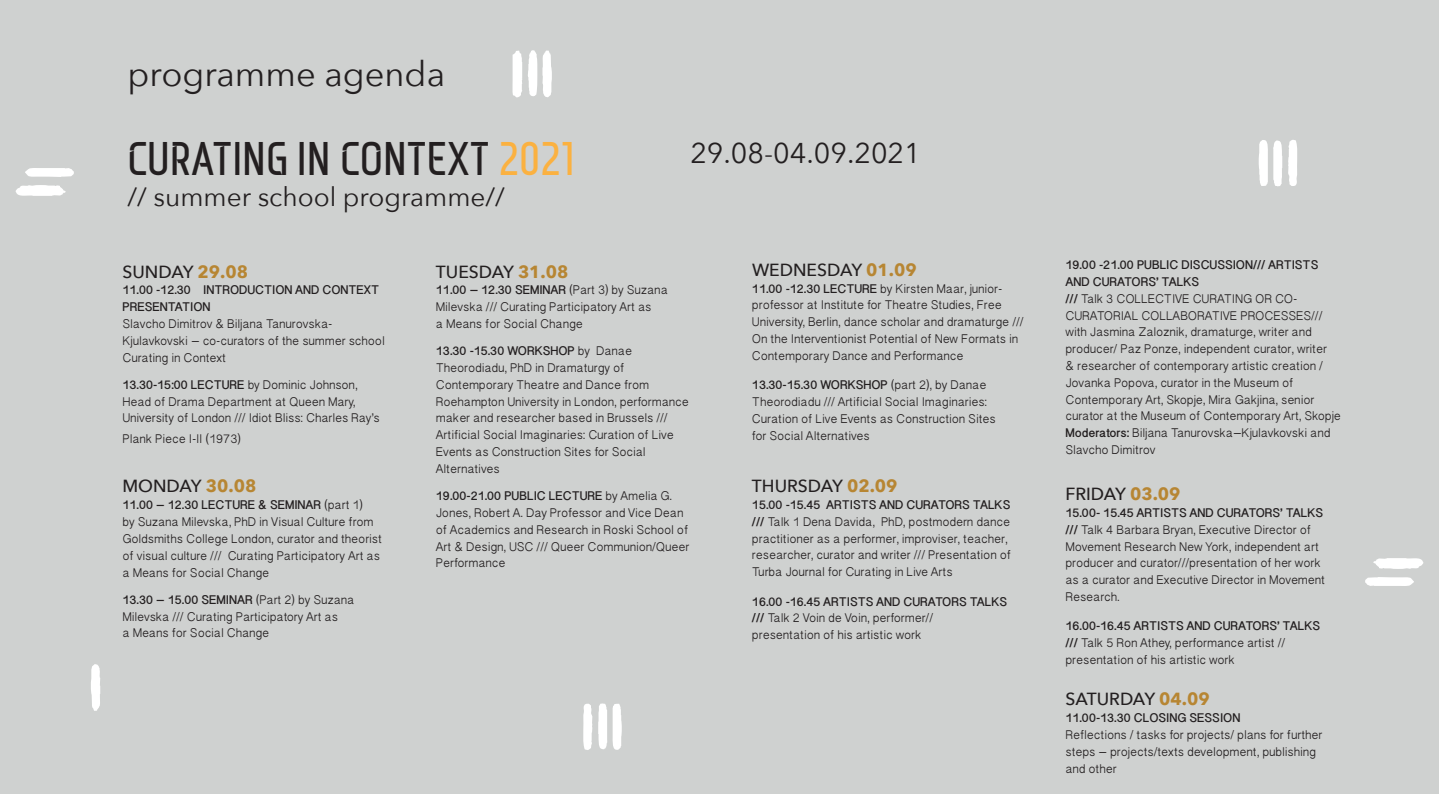
<style>
.page{position:relative;width:1439px;height:794px;background:#fff}
.page>*{position:absolute;margin:0;border:0;box-sizing:border-box;transform-origin:0 0}
.t1{font:700 47.25px "Monitorica";color:#231f20}
.t2{font:34.65px "Avenir Next";color:#231f20}
.t3{font:28.53px "Avenir Next";color:#231f20}
.t4{font:26.25px "Avenir Next";color:#231f20}
.t5{font:500 17.5px "Avenir Next";color:#231f20}
.t6{font:14px/16.8px "Oriya Sangam MN";color:#231f20}
.t7{font:700 14px/16.8px "Oriya Sangam MN";color:#231f20}
.s1{color:#fbb140}
.s2{font-weight:700;color:#b78633}
.s3{font-weight:700}
</style>
<div class="page">
<div style="left:0;top:0;width:1438px;height:794px;background:#cfd1d0"></div>
<svg style="left:512px;top:50px;width:40px;height:47px"></svg>
<svg style="left:16px;top:185px;width:50px;height:11px"></svg>
<svg style="left:25px;top:168px;width:49px;height:9px"></svg>
<svg style="left:583px;top:703px;width:9px;height:47px"></svg>
<svg style="left:598px;top:703px;width:24px;height:47px"></svg>
<svg style="left:91px;top:664px;width:9px;height:47px"></svg>
<svg style="left:1373px;top:558px;width:50px;height:11px"></svg>
<svg style="left:1365px;top:577px;width:48px;height:9px"></svg>
<svg style="left:1288px;top:140px;width:9px;height:46px"></svg>
<svg style="left:1258px;top:140px;width:24px;height:46px"></svg>
<h2 class="t2" style="left:128px;top:45px;width:319px">programme agenda</h2>
<h1 class="t1" style="left:128px;top:131px;width:451px">CURATING IN CONTEXT <span class="s1">2021</span></h1>
<h3 class="t4" style="left:128px;top:175px;width:379px">// summer school programme//</h3>
<h3 class="t3" style="left:690px;top:129px;width:232px">29.08-04.09.2021</h3>
<p class="t5" style="left:122px;top:256px;width:127px">SUNDAY <span class="s2">29.08</span></p>
<p class="t7" style="left:122px;top:281px;width:258px">11.00 -12.30 INTRODUCTION AND CONTEXT<br>PRESENTATION</p>
<p class="t6" style="left:122px;top:315px;width:264px">Slavcho Dimitrov &amp; Biljana Tanurovska-<br>Kjulavkovski – co-curators of the summer school<br>Curating in Context</p>
<p class="t6" style="left:122px;top:375px;width:259px"><span class="s3">13.30-15:00 LECTURE</span> by Dominic Johnson,<br>Head of Drama Department at Queen Mary,<br>University of London /// Idiot Bliss: Charles Ray’s</p>
<p class="t6" style="left:122px;top:430px;width:120px">Plank Piece I-II (1973)</p>
<p class="t5" style="left:122px;top:471px;width:135px">MONDAY <span class="s2">30.08</span></p>
<p class="t6" style="left:122px;top:496px;width:261px"><span class="s3">11.00 – 12.30 LECTURE &amp; SEMINAR</span> (part 1)<br>by Suzana Milevska, PhD in Visual Culture from Goldsmiths College London, curator and theorist of visual culture /// Curating Participatory Art as a Means for Social Change</p>
<p class="t6" style="left:122px;top:590px;width:233px"><span class="s3">13.30 – 15.00 SEMINAR</span> (Part 2) by Suzana<br>Milevska /// Curating Participatory Art as<br>a Means for Social Change</p>
<p class="t5" style="left:436px;top:256px;width:134px">TUESDAY <span class="s2">31.08</span></p>
<p class="t6" style="left:436px;top:281px;width:233px"><span class="s3">11.00 – 12.30 SEMINAR</span> (Part 3) by Suzana<br>Milevska /// Curating Participatory Art as<br>a Means for Social Change</p>
<p class="t6" style="left:436px;top:342px;width:254px"><span class="s3">13.30 -15.30 WORKSHOP</span> by Danae Theorodiadu, PhD in Dramaturgy of Contemporary Theatre and Dance from Roehampton University in London, performance maker and researcher based in Brussels /// Artificial Social Imaginaries: Curation of Live Events as Construction Sites for Social Alternatives</p>
<p class="t6" style="left:436px;top:487px;width:255px"><span class="s3">19.00-21.00 PUBLIC LECTURE</span> by Amelia G.<br>Jones, Robert A. Day Professor and Vice Dean of Academics and Research in Roski School of Art &amp; Design, USC /// Queer Communion/Queer Performance</p>
<p class="t5" style="left:752px;top:255px;width:166px">WEDNESDAY <span class="s2">01.09</span></p>
<p class="t6" style="left:752px;top:279px;width:273px"><span class="s3">11.00 -12.30 LECTURE</span> by Kirsten Maar, junior&shy;professor at Institute for Theatre Studies, Free University, Berlin, dance scholar and dramaturge /// On the Interventionist Potential of New Formats in Contemporary Dance and Performance</p>
<p class="t6" style="left:752px;top:376px;width:245px"><span class="s3">13.30-15.30 WORKSHOP</span> (part 2), by Danae Theorodiadu /// Artificial Social Imaginaries:<br>Curation of Live Events as Construction Sites for Social Alternatives</p>
<p class="t5" style="left:752px;top:471px;width:147px">THURSDAY <span class="s2">02.09</span></p>
<p class="t6" style="left:752px;top:496px;width:260px"><span class="s3">15.00 -15.45 ARTISTS AND CURATORS TALKS ///</span> Talk 1 Dena Davida, PhD, postmodern dance practitioner as a performer, improviser, teacher, researcher, curator and writer /// Presentation of Turba Journal for Curating in Live Arts</p>
<p class="t6" style="left:752px;top:592px;width:257px"><span class="s3">16.00 -16.45 ARTISTS AND CURATORS TALKS ///</span> Talk 2 Voin de Voin, performer//<br>presentation of his artistic work</p>
<p class="t6" style="left:1065px;top:256px;width:277px"><span class="s3">19.00 -21.00 PUBLIC DISCUSSION/// ARTISTS AND CURATORS’ TALKS<br>///</span> Talk 3 COLLECTIVE CURATING OR CO-CURATORIAL COLLABORATIVE PROCESSES/// with Jasmina Zaloznik, dramaturge, writer and producer/ Paz Ponze, independent curator, writer<br>&amp; researcher of contemporary artistic creation / Jovanka Popova, curator in the Museum of Contemporary Art, Skopje, Mira Gakjina, senior curator at the Museum of Contemporary Art, Skopje <span class="s3">Moderators:</span> Biljana Tanurovska–Kjulavkovski and Slavcho Dimitrov</p>
<p class="t5" style="left:1065px;top:479px;width:117px">FRIDAY <span class="s2">03.09</span></p>
<p class="t6" style="left:1065px;top:504px;width:261px"><span class="s3">15.00- 15.45 ARTISTS AND CURATORS’ TALKS ///</span> Talk 4 Barbara Bryan, Executive Director of Movement Research New York, independent art producer and curator///presentation of her work as a curator and Executive Director in Movement Research.</p>
<p class="t6" style="left:1065px;top:617px;width:256px"><span class="s3">16.00-16.45 ARTISTS AND CURATORS’ TALKS ///</span> Talk 5 Ron Athey, performance artist // presentation of his artistic work</p>
<p class="t5" style="left:1065px;top:684px;width:146px">SATURDAY <span class="s2">04.09</span></p>
<p class="t7" style="left:1065px;top:709px;width:176px">11.00-13.30 CLOSING SESSION</p>
<p class="t6" style="left:1065px;top:725px;width:258px">Reflections / tasks for projects/ plans for further steps – projects/texts development, publishing and other</p>
</div>
